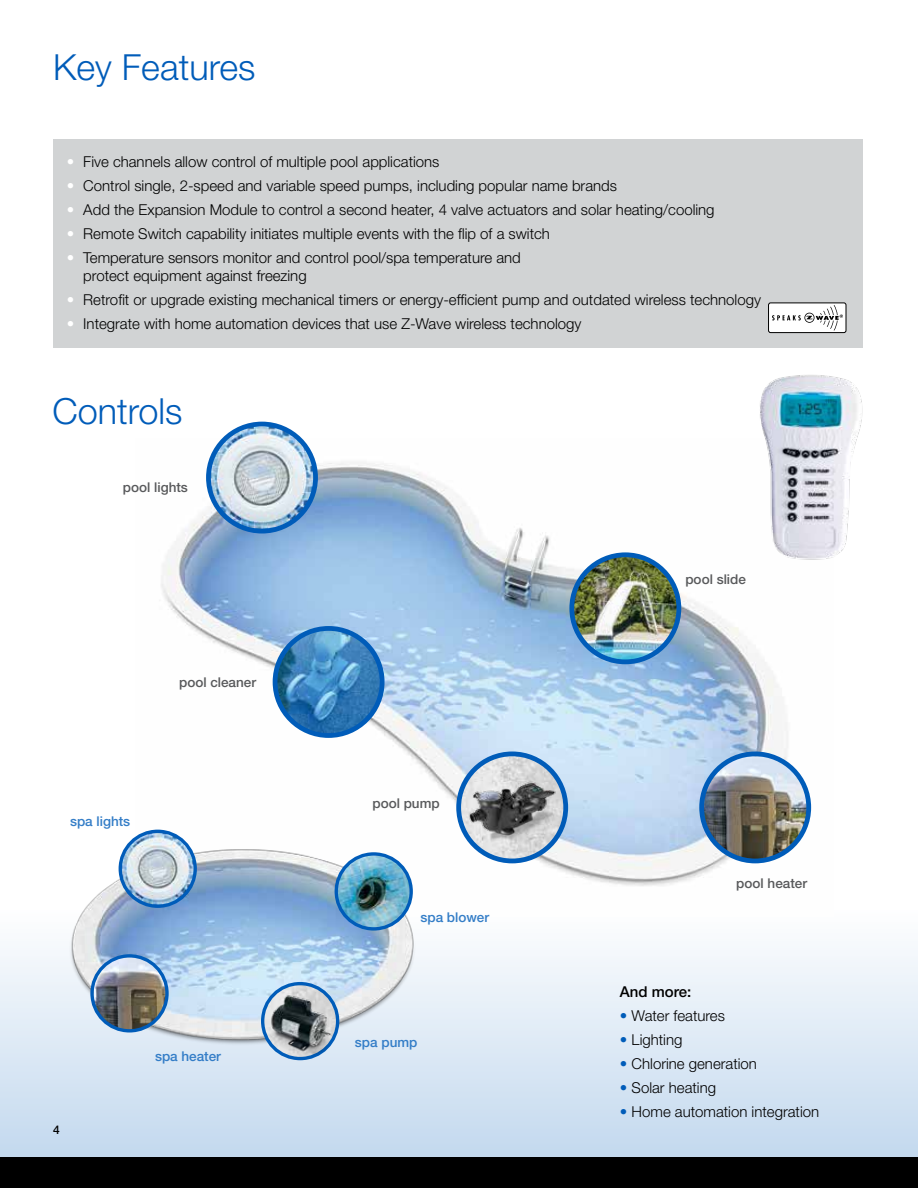
<style>
.page{position:relative;width:918px;height:1188px;background:#fff}
.page>*{position:absolute;margin:0;border:0;box-sizing:border-box;transform-origin:0 0}
.t1{font:300 36px "Helvetica Neue LT Std";color:#005cb9}
.t2{font:300 15px/18px "Helvetica Neue LT Std";color:#000}
.t3{font:500 15px "Helvetica Neue LT Std";color:#000}
.t4{font:500 13.5px "Helvetica Neue LT Std";color:#58595b}
.t5{font:500 13.5px "Helvetica Neue LT Std";color:#337dc7}
.t6{font:500 12px "Helvetica Neue LT Std";color:#000}
.s1{color:#fff}
.s2{color:#005cb9}
</style>
<div class="page">
<div style="left:0;top:887px;width:917px;height:270px;background:linear-gradient(to bottom,#fff,#c3d9ee)"></div>
<div style="left:53px;top:140px;width:810px;height:208px;background:#d1d3d4"></div>
<img style="left:161px;top:462px;width:672px;height:455px">
<img style="left:208px;top:426px;width:108px;height:105px">
<div style="left:206px;top:422px;width:112px;height:111px;border:5px solid #005cb9;border-radius:50%"></div>
<img style="left:572px;top:555px;width:107px;height:107px;border-radius:54px">
<div style="left:569px;top:552px;width:112px;height:112px;border:5px solid #005cb9;border-radius:50%"></div>
<img style="left:275px;top:628px;width:107px;height:108px;border-radius:54px">
<div style="left:273px;top:626px;width:112px;height:112px;border:5px solid #005cb9;border-radius:50%"></div>
<img style="left:702px;top:756px;width:107px;height:105px">
<div style="left:699px;top:752px;width:112px;height:111px;border:5px solid #005cb9;border-radius:50%"></div>
<img style="left:459px;top:756px;width:107px;height:105px">
<div style="left:456px;top:752px;width:112px;height:111px;border:5px solid #005cb9;border-radius:50%"></div>
<img style="left:464px;top:775px;width:111px;height:85px">
<div style="left:0;top:1158px;width:918px;height:30px;background:#000"></div>
<img style="left:52px;top:807px;width:390px;height:284px">
<img style="left:120px;top:833px;width:75px;height:73px">
<div style="left:119px;top:830px;width:78px;height:78px;border:3px solid #005cb9;border-radius:50%"></div>
<img style="left:263px;top:984px;width:75px;height:75px;border-radius:37px">
<div style="left:261px;top:982px;width:78px;height:78px;border:3px solid #005cb9;border-radius:50%"></div>
<img style="left:94px;top:956px;width:73px;height:75px">
<div style="left:90px;top:954px;width:79px;height:79px;border:3px solid #005cb9;border-radius:50%"></div>
<img style="left:336px;top:854px;width:75px;height:75px;border-radius:37px">
<div style="left:335px;top:852px;width:78px;height:79px;border:3px solid #005cb9;border-radius:50%"></div>
<img style="left:258px;top:990px;width:81px;height:67px">
<img style="left:748px;top:375px;width:115px;height:194px">
<div style="left:769px;top:303px;width:77px;height:30px;background:#fff;border-radius:2px"></div>
<div style="left:768px;top:302px;width:78px;height:31px;border:1px solid #000;border-radius:2px"></div>
<svg style="left:772px;top:305px;width:71px;height:26px"></svg>
<h1 class="t1" style="left:53px;top:45px;width:204px">Key Features</h1>
<p class="t2" style="left:67px;top:153px;width:374px"><span class="s1">•</span> Five channels allow control of multiple pool applications</p>
<p class="t2" style="left:67px;top:177px;width:552px"><span class="s1">•</span> Control single, 2-speed and variable speed pumps, including popular name brands</p>
<p class="t2" style="left:67px;top:201px;width:649px"><span class="s1">•</span> Add the Expansion Module to control a second heater, 4 valve actuators and solar heating/cooling</p>
<p class="t2" style="left:67px;top:225px;width:485px"><span class="s1">•</span> Remote Switch capability initiates multiple events with the flip of a switch</p>
<p class="t2" style="left:83px;top:249px;width:439px;text-indent:-16px"><span class="s1">•</span> Temperature sensors monitor and control pool/spa temperature and protect equipment against freezing</p>
<p class="t2" style="left:67px;top:291px;width:696px"><span class="s1">•</span> Retrofit or upgrade existing mechanical timers or energy-efficient pump and outdated wireless technology</p>
<p class="t2" style="left:67px;top:315px;width:516px"><span class="s1">•</span> Integrate with home automation devices that use Z-Wave wireless technology</p>
<h1 class="t1" style="left:52px;top:389px;width:132px">Controls</h1>
<p class="t4" style="left:123px;top:479px;width:67px">pool lights</p>
<p class="t4" style="left:179px;top:675px;width:79px">pool cleaner</p>
<p class="t5" style="left:70px;top:813px;width:62px">spa lights</p>
<p class="t6" style="left:53px;top:1123px;width:8px">4</p>
<p class="t5" style="left:155px;top:1049px;width:68px">spa heater</p>
<p class="t4" style="left:372px;top:795px;width:69px">pool pump</p>
<p class="t5" style="left:420px;top:909px;width:70px">spa blower</p>
<p class="t5" style="left:355px;top:1034px;width:64px">spa pump</p>
<p class="t4" style="left:685px;top:572px;width:62px">pool slide</p>
<p class="t4" style="left:736px;top:875px;width:72px">pool heater</p>
<p class="t3" style="left:620px;top:983px;width:73px">And more:</p>
<p class="t2" style="left:620px;top:1007px;width:107px"><span class="s2">•</span> Water features</p>
<p class="t2" style="left:620px;top:1031px;width:64px"><span class="s2">•</span> Lighting</p>
<p class="t2" style="left:620px;top:1055px;width:138px"><span class="s2">•</span> Chlorine generation</p>
<p class="t2" style="left:620px;top:1079px;width:98px"><span class="s2">•</span> Solar heating</p>
<p class="t2" style="left:620px;top:1103px;width:201px"><span class="s2">•</span> Home automation integration</p>
</div>
